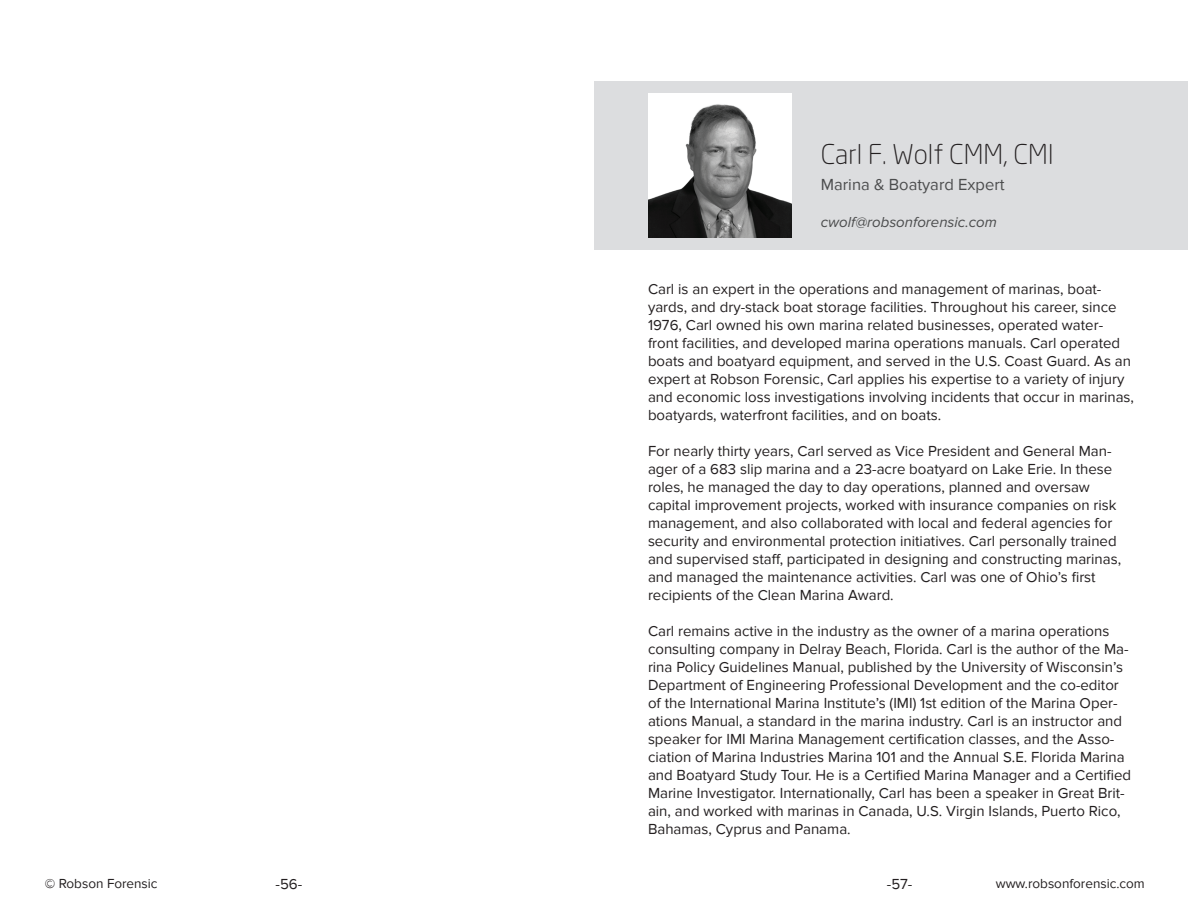
<style>
.page{position:relative;width:1188px;height:918px;background:#fff}
.page>*{position:absolute;margin:0;border:0;box-sizing:border-box;transform-origin:0 0}
.t1{font:27px "Neo Sans Light Edit";color:#231f20}
.t2{font:16.5px "Proxima Nova";color:#4b4c4d}
.t3{font:15px/18px "Proxima Nova";color:#231f20}
.t4{font:italic 15px "Proxima Nova";color:#4b4c4d}
.t5{font:13.5px "Proxima Nova";color:#231f20}
</style>
<div class="page">
<div style="left:594px;top:81px;width:594px;height:169px;background:#dcdddf"></div>
<img style="left:648px;top:94px;width:144px;height:144px">
<h1 class="t1" style="left:821px;top:144px;width:235px">Carl F. Wolf CMM, CMI</h1>
<p class="t2" style="left:821px;top:175px;width:185px">Marina &amp; Boatyard Expert</p>
<p class="t4" style="left:821px;top:214px;width:178px">cwolf@robsonforensic.com</p>
<p class="t3" style="left:648px;top:281px;width:488px">Carl is an expert in the operations and management of marinas, boat&shy;yards, and dry-stack boat storage facilities. Throughout his career, since 1976, Carl owned his own marina related businesses, operated water&shy;front facilities, and developed marina operations manuals. Carl operated boats and boatyard equipment, and served in the U.S. Coast Guard. As an expert at Robson Forensic, Carl applies his expertise to a variety of injury and economic loss investigations involving incidents that occur in marinas, boatyards, waterfront facilities, and on boats.</p>
<p class="t3" style="left:648px;top:443px;width:475px">For nearly thirty years, Carl served as Vice President and General Man&shy;ager of a 683 slip marina and a 23-acre boatyard on Lake Erie. In these roles, he managed the day to day operations, planned and oversaw capital improvement projects, worked with insurance companies on risk management, and also collaborated with local and federal agencies for security and environmental protection initiatives. Carl personally trained and supervised staff, participated in designing and constructing marinas, and managed the maintenance activities. Carl was one of Ohio’s first recipients of the Clean Marina Award.</p>
<p class="t3" style="left:648px;top:623px;width:485px">Carl remains active in the industry as the owner of a marina operations consulting company in Delray Beach, Florida. Carl is the author of the Ma&shy;rina Policy Guidelines Manual, published by the University of Wisconsin’s Department of Engineering Professional Development and the co-editor of the International Marina Institute’s (IMI) 1st edition of the Marina Oper&shy;ations Manual, a standard in the marina industry. Carl is an instructor and speaker for IMI Marina Management certification classes, and the Asso&shy;ciation of Marina Industries Marina 101 and the Annual S.E. Florida Marina and Boatyard Study Tour. He is a Certified Marina Manager and a Certified Marine Investigator. Internationally, Carl has been a speaker in Great Brit&shy;ain, and worked with marinas in Canada, U.S. Virgin Islands, Puerto Rico, Bahamas, Cyprus and Panama.</p>
<p class="t5" style="left:45px;top:876px;width:114px">© Robson Forensic</p>
<p class="t3" style="left:276px;top:876px;width:28px">-56-</p>
<p class="t3" style="left:887px;top:876px;width:27px">-57-</p>
<p class="t5" style="left:996px;top:876px;width:150px">www.robsonforensic.com</p>
</div>
